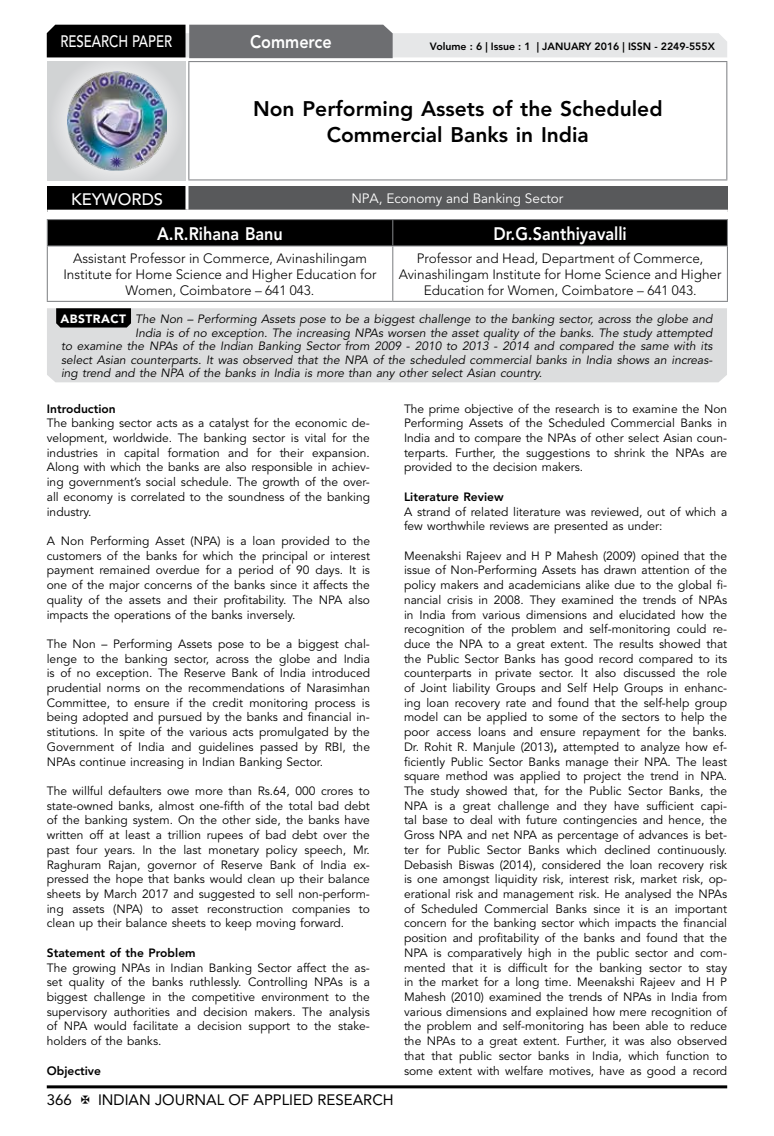
<style>
.page{position:relative;width:774px;height:1136px;background:#fff}
.page>*{position:absolute;margin:0;border:0;box-sizing:border-box;transform-origin:0 0}
.t1{font:800 21px/26.2px "Avenir LT Std";color:#000;text-align:center}
.t2{font:800 18px "Avenir LT Std";color:#fff;scale:.9 1}
.t3{font:500 16.5px "Avenir LT Std";color:#fff;scale:.8 1}
.t4{font:500 16.5px "Avenir LT Std";color:#fff}
.t5{font:15px "Avenir LT Std";color:#000}
.t6{font:300 13.5px/16.2px "Avenir LT Std";color:#000;text-align:center}
.t7{font:13.5px "Avenir LT Std";color:#fff}
.t8{font:12px/14.7px "Avenir LT Std";color:#000;text-align:justify}
.t9{font:italic 12px "Avenir LT Std";color:#000}
.t10{font:800 12px "Avenir LT Std";color:#000}
.t11{font:800 10.5px "Avenir LT Std";color:#000}
.s1{font-weight:900;font-style:normal;color:#fff}
.s2{font-weight:800}
</style>
<div class="page">
<hr style="left:47px;top:1085px;width:680px;height:3px;background:#000">
<div style="left:48px;top:62px;width:137px;height:118px;background:linear-gradient(to right,#d9dadb,#d9dadb)"></div>
<img style="left:68px;top:71px;width:99px;height:100px">
<svg style="left:47px;top:25px;width:680px;height:33px;background:#979899"></svg>
<hr style="left:188px;top:61px;width:539px;height:1px;background:#808285">
<hr style="left:188px;top:62px;width:1px;height:117px;background:#808285">
<hr style="left:726px;top:62px;width:1px;height:117px;background:#808285">
<hr style="left:188px;top:179px;width:539px;height:1px;background:#808285">
<svg style="left:47px;top:219px;width:681px;height:26px;background:#060606"></svg>
<hr style="left:47px;top:245px;width:346px;height:1px;background:#808285">
<hr style="left:47px;top:246px;width:1px;height:55px;background:#808285">
<hr style="left:393px;top:245px;width:335px;height:1px;background:#808285">
<hr style="left:392px;top:246px;width:1px;height:55px;background:#808285">
<hr style="left:727px;top:246px;width:1px;height:55px;background:#808285">
<hr style="left:47px;top:301px;width:346px;height:1px;background:#808285">
<hr style="left:393px;top:301px;width:335px;height:1px;background:#808285">
<div style="left:47px;top:186px;width:140px;height:25px;background:#000"></div>
<div style="left:187px;top:186px;width:541px;height:25px;background:#58595b"></div>
<hr style="left:185px;top:186px;width:3px;height:24px;background:#fff">
<hr style="left:47px;top:210px;width:140px;height:3px;background:#fff">
<hr style="left:187px;top:210px;width:541px;height:3px;background:#fff">
<div style="left:47px;top:308px;width:680px;height:74px;background:#dcddde"></div>
<svg style="left:56px;top:308px;width:75px;height:19px"></svg>
<h3 class="t3" style="left:60px;top:32px;width:139px">RESEARCH PAPER</h3>
<h2 class="t2" style="left:250px;top:31px;width:92px">Commerce</h2>
<p class="t11" style="left:430px;top:41px;width:286px">Volume : 6 | Issue : 1 | JANUARY 2016 | ISSN - 2249-555X</p>
<h1 class="t1" style="left:253px;top:95px;width:411px">Non Performing Assets of the Scheduled<br>Commercial Banks in India</h1>
<h3 class="t4" style="left:71px;top:189px;width:94px">KEYWORDS</h3>
<p class="t7" style="left:351px;top:190px;width:214px">NPA, Economy and Banking Sector</p>
<h2 class="t2" style="left:157px;top:223px;width:141px">A.R.Rihana Banu</h2>
<h2 class="t2" style="left:493px;top:223px;width:150px">Dr.G.Santhiyavalli</h2>
<p class="t6" style="left:63px;top:250px;width:315px">Assistant Professor in Commerce, Avinashilingam<br>Institute for Home Science and Higher Education for<br>Women, Coimbatore – 641 043.</p>
<p class="t6" style="left:399px;top:250px;width:324px">Professor and Head, Department of Commerce,<br>Avinashilingam Institute for Home Science and Higher<br>Education for Women, Coimbatore – 641 043.</p>
<p class="t9" style="left:60px;top:312px;width:653px"><span class="s1">ABSTRACT</span> The Non – Performing Assets pose to be a biggest challenge to the banking sector, across the globe and</p>
<p class="t9" style="left:135px;top:326px;width:579px">India is of no exception. The increasing NPAs worsen the asset quality of the banks. The study attempted</p>
<p class="t9" style="left:61px;top:339px;width:653px">to examine the NPAs of the Indian Banking Sector from 2009 - 2010 to 2013 - 2014 and compared the same with its</p>
<p class="t9" style="left:61px;top:353px;width:653px">select Asian counterparts. It was observed that the NPA of the scheduled commercial banks in India shows an increas-</p>
<p class="t9" style="left:61px;top:366px;width:483px">ing trend and the NPA of the banks in India is more than any other select Asian country.</p>
<p class="t10" style="left:47px;top:401px;width:70px">Introduction</p>
<p class="t8" style="left:47px;top:416px;width:325px">The banking sector acts as a catalyst for the economic de&shy;velopment, worldwide. The banking sector is vital for the industries in capital formation and for their expansion.<br>Along with which the banks are also responsible in achiev&shy;ing government’s social schedule. The growth of the over&shy;all economy is correlated to the soundness of the banking industry.</p>
<p class="t8" style="left:47px;top:533px;width:325px">A Non Performing Asset (NPA) is a loan provided to the customers of the banks for which the principal or interest payment remained overdue for a period of 90 days. It is one of the major concerns of the banks since it affects the quality of the assets and their profitability. The NPA also impacts the operations of the banks inversely.</p>
<p class="t8" style="left:47px;top:636px;width:325px">The Non – Performing Assets pose to be a biggest chal&shy;lenge to the banking sector, across the globe and India is of no exception. The Reserve Bank of India introduced prudential norms on the recommendations of Narasimhan Committee, to ensure if the credit monitoring process is being adopted and pursued by the banks and financial in&shy;stitutions. In spite of the various acts promulgated by the Government of India and guidelines passed by RBI, the NPAs continue increasing in Indian Banking Sector.</p>
<p class="t8" style="left:47px;top:783px;width:325px">The willful defaulters owe more than Rs.64, 000 crores to state-owned banks, almost one-fifth of the total bad debt of the banking system. On the other side, the banks have written off at least a trillion rupees of bad debt over the past four years. In the last monetary policy speech, Mr.<br>Raghuram Rajan, governor of Reserve Bank of India ex&shy;pressed the hope that banks would clean up their balance sheets by March 2017 and suggested to sell non-perform&shy;ing assets (NPA) to asset reconstruction companies to clean up their balance sheets to keep moving forward.</p>
<p class="t10" style="left:47px;top:945px;width:150px">Statement of the Problem</p>
<p class="t8" style="left:47px;top:960px;width:325px">The growing NPAs in Indian Banking Sector affect the as&shy;set quality of the banks ruthlessly. Controlling NPAs is a biggest challenge in the competitive environment to the supervisory authorities and decision makers. The analysis of NPA would facilitate a decision support to the stake&shy;holders of the banks.</p>
<p class="t10" style="left:47px;top:1063px;width:56px">Objective</p>
<p class="t8" style="left:404px;top:401px;width:325px">The prime objective of the research is to examine the Non Performing Assets of the Scheduled Commercial Banks in India and to compare the NPAs of other select Asian coun&shy;terparts. Further, the suggestions to shrink the NPAs are provided to the decision makers.</p>
<p class="t10" style="left:404px;top:489px;width:101px">Literature Review</p>
<p class="t8" style="left:404px;top:504px;width:325px">A strand of related literature was reviewed, out of which a few worthwhile reviews are presented as under:</p>
<p class="t8" style="left:404px;top:548px;width:325px">Meenakshi Rajeev and H P Mahesh (2009) opined that the issue of Non-Performing Assets has drawn attention of the policy makers and academicians alike due to the global fi&shy;nancial crisis in 2008. They examined the trends of NPAs in India from various dimensions and elucidated how the recognition of the problem and self-monitoring could re&shy;duce the NPA to a great extent. The results showed that the Public Sector Banks has good record compared to its counterparts in private sector. It also discussed the role of Joint liability Groups and Self Help Groups in enhanc&shy;ing loan recovery rate and found that the self-help group model can be applied to some of the sectors to help the poor access loans and ensure repayment for the banks.<br>Dr. Rohit R. Manjule (2013)<span class="s2">,</span> attempted to analyze how ef&shy;ficiently Public Sector Banks manage their NPA. The least square method was applied to project the trend in NPA.<br>The study showed that, for the Public Sector Banks, the NPA is a great challenge and they have sufficient capi&shy;tal base to deal with future contingencies and hence, the Gross NPA and net NPA as percentage of advances is bet&shy;ter for Public Sector Banks which declined continuously.<br>Debasish Biswas (2014), considered the loan recovery risk is one amongst liquidity risk, interest risk, market risk, op&shy;erational risk and management risk. He analysed the NPAs of Scheduled Commercial Banks since it is an important concern for the banking sector which impacts the financial position and profitability of the banks and found that the NPA is comparatively high in the public sector and com&shy;mented that it is difficult for the banking sector to stay in the market for a long time. Meenakshi Rajeev and H P Mahesh (2010) examined the trends of NPAs in India from various dimensions and explained how mere recognition of the problem and self-monitoring has been able to reduce the NPAs to a great extent. Further, it was also observed that that public sector banks in India, which function to some extent with welfare motives, have as good a record</p>
<p class="t5" style="left:47px;top:1090px;width:27px">366</p>
<p class="t5" style="left:98px;top:1090px;width:297px">INDIAN JOURNAL OF APPLIED RESEARCH</p>
</div>
